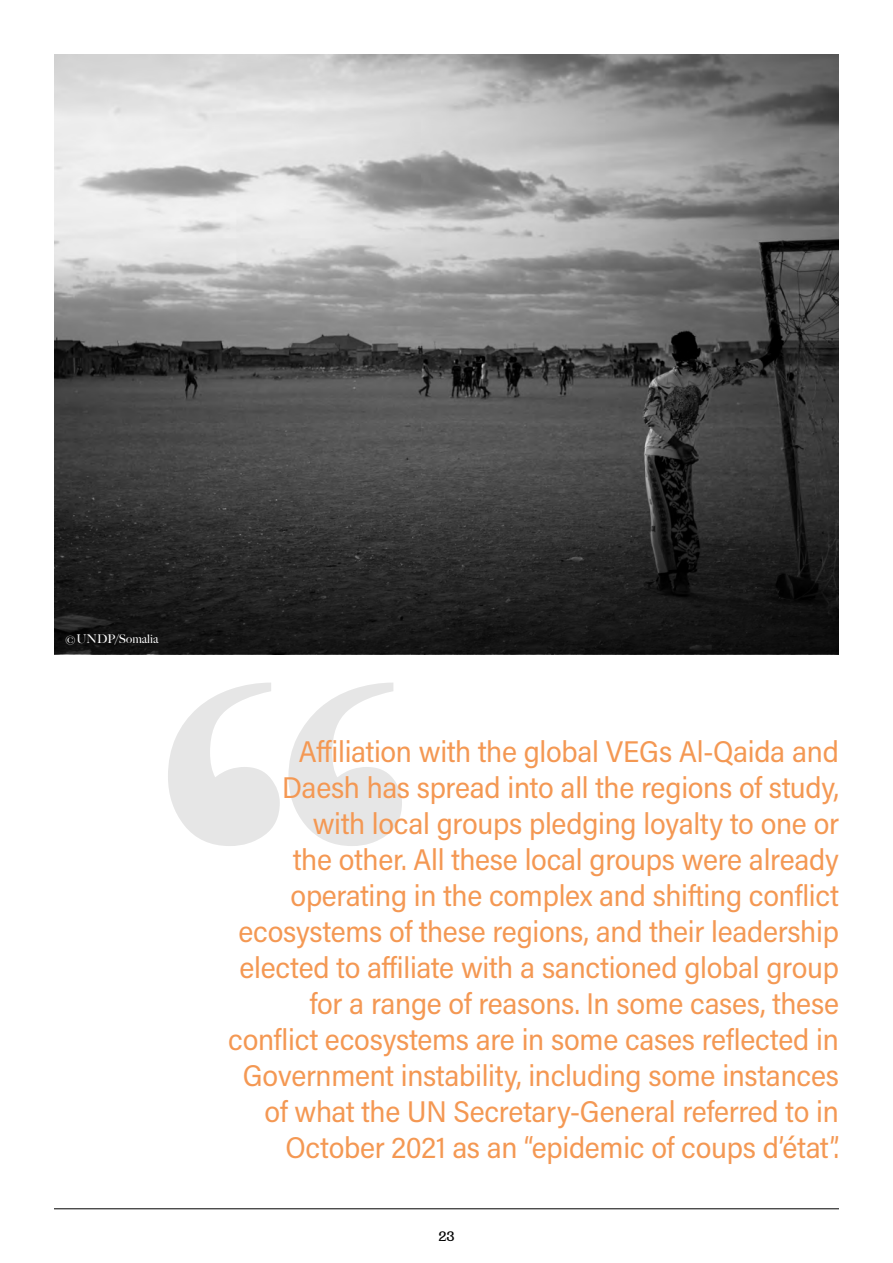
<style>
.page{position:relative;width:893px;height:1263px;background:#fff}
.page>*{position:absolute;margin:0;border:0;box-sizing:border-box;transform-origin:0 0}
.t1{font:30px/36px "Acumin Pro Semi Cond";letter-spacing:-.01em;color:#f49853;text-align:right}
.t2{font:700 15px "Cirka";color:#000}
.t3{font:500 12px "Big Caslon";color:#fff}
</style>
<div class="page">
<hr style="left:54px;top:1208px;width:785px;height:1px;background:#000">
<svg style="left:54px;top:54px;width:785px;height:210px;background:#b6b6b6"></svg>
<svg style="left:54px;top:264px;width:785px;height:390px;background:#434343"></svg>
<svg style="left:168px;top:682px;width:234px;height:164px"></svg>
<p class="t3" style="left:65px;top:629px;width:96px">©UNDP/Somalia</p>
<p class="t1" style="left:228px;top:732px;width:612px">Affiliation with the global VEGs Al-Qaida and Daesh has spread into all the regions of study, with local groups pledging loyalty to one or<br>the other. All these local groups were already operating in the complex and shifting conflict ecosystems of these regions, and their leadership elected to affiliate with a sanctioned global group for a range of reasons. In some cases, these conflict ecosystems are in some cases reflected in Government instability, including some instances of what the UN Secretary-General referred to in October 2021 as an “epidemic of coups d’état”.</p>
<p class="t2" style="left:438px;top:1227px;width:18px">23</p>
</div>
